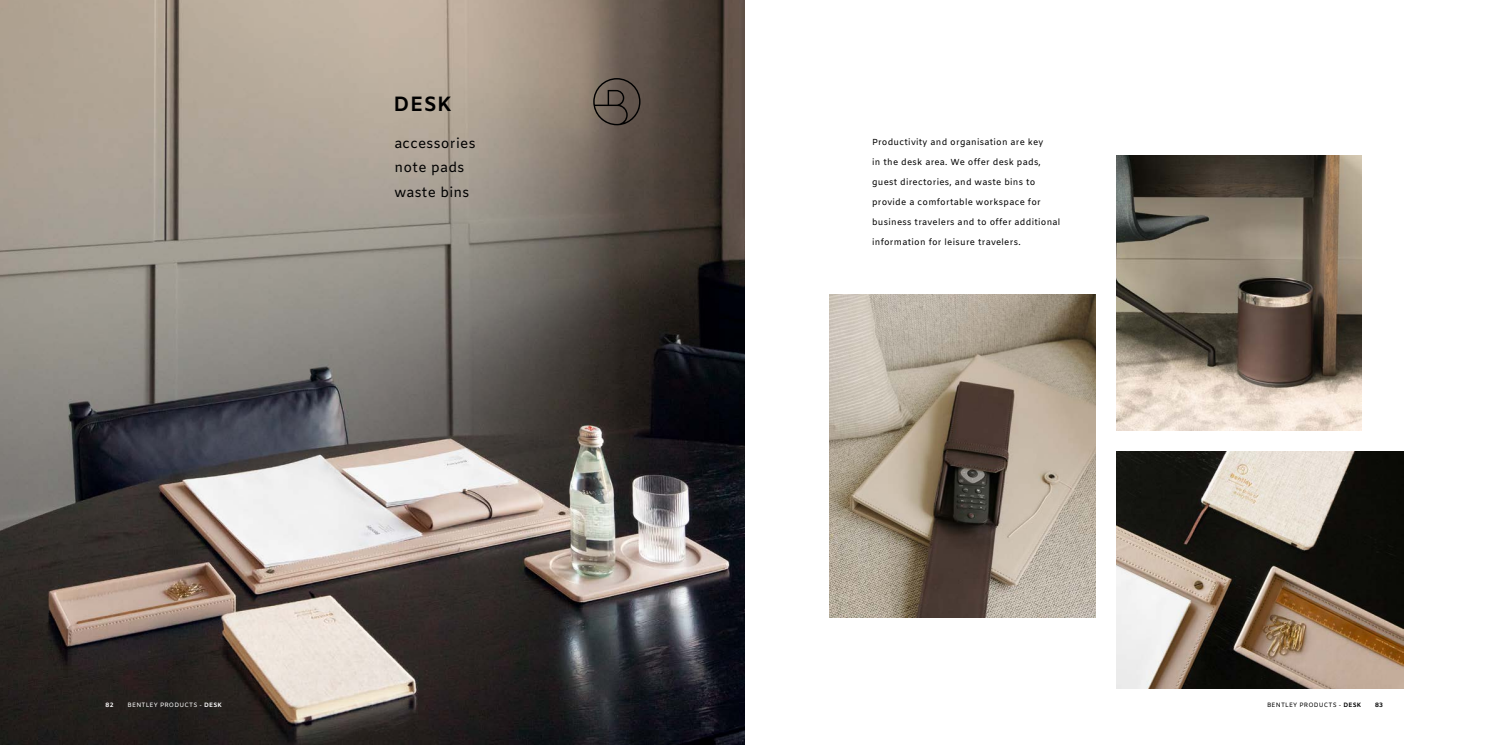
<style>
.page{position:relative;width:1489px;height:745px;background:#fff}
.page>*{position:absolute;margin:0;border:0;box-sizing:border-box;transform-origin:0 0}
.t1{font:700 20.62px "Amiko";color:#000}
.t2{font:13.75px/23.8px "Amiko";letter-spacing:.02em;color:#000}
.t3{font:8.75px "Amiko";letter-spacing:.03em;color:#000}
.t4{font:6.25px "Amiko";letter-spacing:.03em;color:#fff}
.t5{font:6.25px "Amiko";letter-spacing:.03em;color:#000}
.t6{font:700 6.25px "Amiko";color:#fff}
.t7{font:700 6.25px "Amiko";color:#000}
.s1{font-weight:700}
</style>
<div class="page">
<img style="left:0;top:0;width:744px;height:744px">
<img style="left:829px;top:294px;width:266px;height:323px">
<svg style="left:593px;top:78px;width:47px;height:47px;background:#5c5149"></svg>
<img style="left:1116px;top:451px;width:287px;height:236px">
<img style="left:1116px;top:155px;width:245px;height:275px">
<h1 class="t1" style="left:393px;top:92px;width:60px">DESK</h1>
<h2 class="t2" style="left:394px;top:133px;width:83px">accessories note pads</h2>
<h2 class="t2" style="left:394px;top:182px;width:77px">waste bins</h2>
<p class="t3" style="left:872px;top:136px;width:173px">Productivity and organisation are key</p>
<p class="t3" style="left:872px;top:156px;width:170px">in the desk area. We offer desk pads,</p>
<p class="t3" style="left:872px;top:176px;width:165px">guest directories, and waste bins to</p>
<p class="t3" style="left:872px;top:196px;width:170px">provide a comfortable workspace for</p>
<p class="t3" style="left:872px;top:216px;width:190px">business travelers and to offer additional</p>
<p class="t3" style="left:872px;top:236px;width:150px">information for leisure travelers.</p>
<p class="t6" style="left:106px;top:700px;width:9px">82</p>
<p class="t4" style="left:128px;top:700px;width:96px">BENTLEY PRODUCTS - <span class="s1">DESK</span></p>
<p class="t5" style="left:1266px;top:700px;width:96px">BENTLEY PRODUCTS - <span class="s1">DESK</span></p>
<p class="t7" style="left:1374px;top:700px;width:9px">83</p>
</div>
